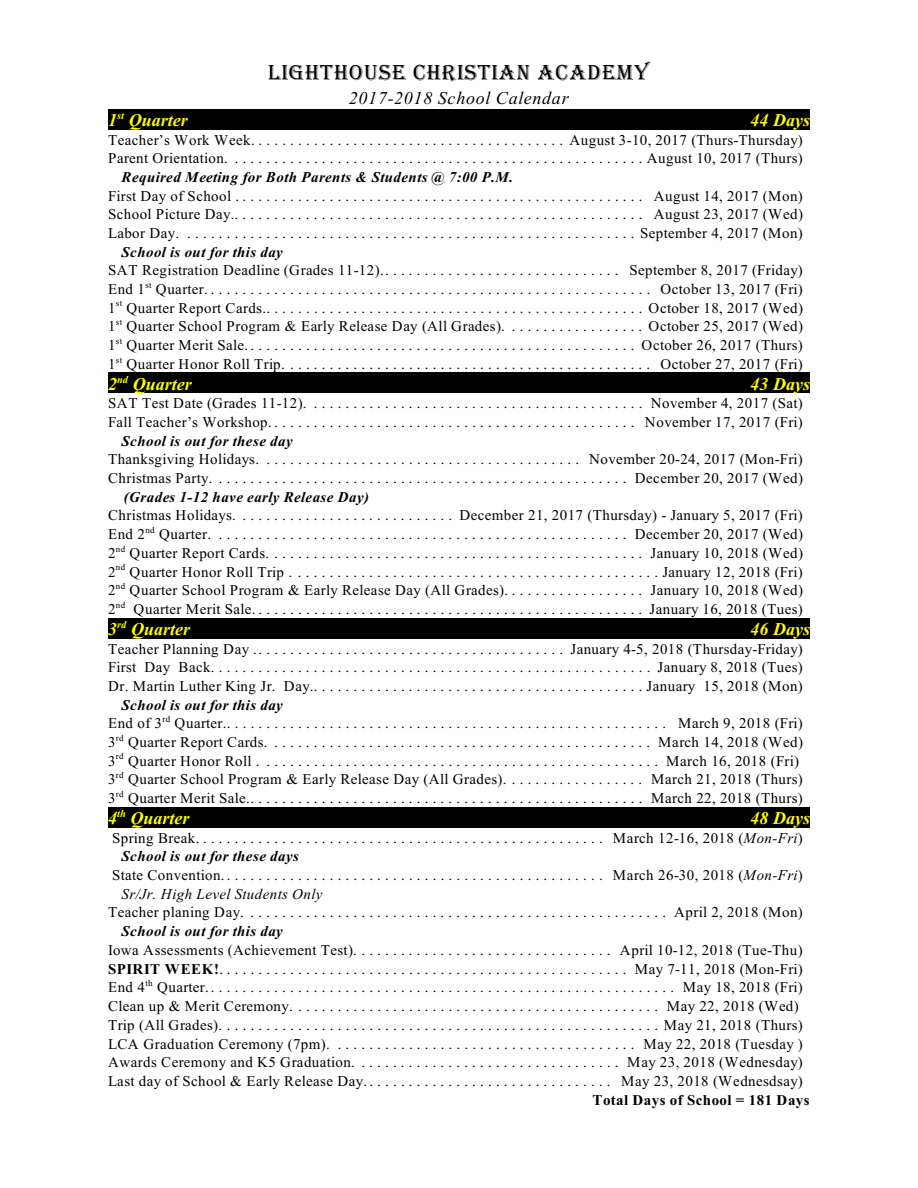
<style>
.page{position:relative;width:918px;height:1188px;background:#fff}
.page>*{position:absolute;margin:0;border:0;box-sizing:border-box;transform-origin:0 0}
.t1{font:22.35px "Algerian";letter-spacing:.04em;color:#000}
.t2{font:italic 700 18px "Times New Roman";color:#ff0}
.t3{font:italic 18px "Times New Roman";letter-spacing:.04em;color:#000}
.t4{font:15px/18.8px "Times New Roman";letter-spacing:.03em;color:#000}
.t5{font:italic 700 15px "Times New Roman";letter-spacing:.03em;color:#000}
.t6{font:italic 15px "Times New Roman";letter-spacing:.03em;color:#000}
.t7{font:700 15px "Times New Roman";letter-spacing:.03em;color:#000}
.t8{font:italic 700 10.5px "Times New Roman";letter-spacing:.015em;color:#ff0}
.t9{font:9px "Times New Roman";letter-spacing:.04em;color:#000}
.s1{font-style:italic}
.s2{font-weight:700}
</style>
<div class="page">
<div style="left:108px;top:109px;width:702px;height:20px;background:#000"></div>
<div style="left:108px;top:373px;width:702px;height:20px;background:#000"></div>
<div style="left:108px;top:618px;width:702px;height:20px;background:#000"></div>
<div style="left:108px;top:807px;width:702px;height:21px;background:#000"></div>
<h1 class="t1" style="left:268px;top:60px;width:382px">LIGHTHOUSE CHRISTIAN ACADEMY</h1>
<p class="t3" style="left:349px;top:92px;width:221px">2017-2018 School Calendar</p>
<p class="t8" style="left:117px;top:112px;width:9px">st</p>
<p class="t4" style="left:108px;top:132px;width:696px">Teacher’s Work Week. . . . . . . . . . . . . . . . . . . . . . . . . . . . . . . . . . . . . . . . August 3-10, 2017 (Thurs-Thursday)<br>Parent Orientation. ....................................................August 10, 2017 (Thurs)</p>
<p class="t5" style="left:122px;top:172px;width:393px">Required Meeting for Both Parents &amp; Students @ 7:00 P.M.</p>
<p class="t4" style="left:108px;top:188px;width:696px;text-align:justify">First Day of School .................................................... August 14, 2017 (Mon)<br>School Picture Day..................................................... August 23, 2017 (Wed)<br>Labor Day. .........................................................September 4, 2017 (Mon)</p>
<p class="t5" style="left:122px;top:247px;width:163px">School is out for this day</p>
<p class="t4" style="left:108px;top:262px;width:696px">SAT Registration Deadline (Grades 11-12).. . . . . . . . . . . . . . . . . . . . . . . . . . . . . . September 8, 2017 (Friday)<br>End 1 Quarter.........................................................</p>
<p class="t2" style="left:108px;top:113px;width:81px">1 Quarter</p>
<p class="t2" style="left:751px;top:113px;width:61px">44 Days</p>
<p class="t9" style="left:145px;top:281px;width:8px">st</p>
<p class="t4" style="left:108px;top:281px;width:696px;text-align:right">October 13, 2017 (Fri)<br>1 Quarter Report Cards.................................................October 18, 2017 (Wed)</p>
<p class="t9" style="left:116px;top:300px;width:8px">st</p>
<p class="t4" style="left:108px;top:318px;width:696px">1 Quarter School Program &amp; Early Release Day (All Grades). . . . . . . . . . . . . . . . . . October 25, 2017 (Wed)</p>
<p class="t9" style="left:116px;top:319px;width:8px">st</p>
<p class="t4" style="left:108px;top:337px;width:528px">1 Quarter Merit Sale..................................................</p>
<p class="t9" style="left:116px;top:338px;width:8px">st</p>
<p class="t4" style="left:108px;top:337px;width:696px;text-indent:534px">October 26, 2017 (Thurs)<br>1 Quarter Honor Roll Trip...............................................</p>
<p class="t9" style="left:116px;top:356px;width:8px">st</p>
<p class="t4" style="left:660px;top:356px;width:144px">October 27, 2017 (Fri)</p>
<p class="t2" style="left:108px;top:377px;width:85px">2 Quarter</p>
<p class="t2" style="left:751px;top:377px;width:61px">43 Days</p>
<p class="t8" style="left:117px;top:375px;width:13px">nd</p>
<p class="t4" style="left:108px;top:395px;width:696px">SAT Test Date (Grades 11-12). .......................................... November 4, 2017 (Sat)<br>Fall Teacher’s Workshop............................................... November 17, 2017 (Fri)</p>
<p class="t5" style="left:122px;top:436px;width:173px">School is out for these day</p>
<p class="t4" style="left:108px;top:451px;width:696px">Thanksgiving Holidays. . . . . . . . . . . . . . . . . . . . . . . . . . . . . . . . . . . . . . . . . November 20-24, 2017 (Mon-Fri)<br>Christmas Party. .................................................... December 20, 2017 (Wed)</p>
<p class="t5" style="left:124px;top:492px;width:247px">(Grades 1-12 have early Release Day)</p>
<p class="t4" style="left:108px;top:507px;width:696px">Christmas Holidays. . . . . . . . . . . . . . . . . . . . . . . . . . . . December 21, 2017 (Thursday) - January 5, 2017 (Fri)<br>End 2 Quarter. ....................................................</p>
<p class="t9" style="left:145px;top:527px;width:11px">nd</p>
<p class="t4" style="left:108px;top:526px;width:696px;text-indent:527px">December 20, 2017 (Wed)<br>2 Quarter Report Cards................................................</p>
<p class="t9" style="left:116px;top:545px;width:11px">nd</p>
<p class="t4" style="left:108px;top:545px;width:696px;text-align:right">January 10, 2018 (Wed)<br>2 Quarter Honor Roll Trip . ..............................................January 12, 2018 (Fri)</p>
<p class="t9" style="left:116px;top:564px;width:11px">nd</p>
<p class="t4" style="left:108px;top:582px;width:536px">2 Quarter School Program &amp; Early Release Day (All Grades). . . . . . . . . . . . . . . . . .</p>
<p class="t9" style="left:116px;top:583px;width:11px">nd</p>
<p class="t4" style="left:651px;top:582px;width:154px">January 10, 2018 (Wed)</p>
<p class="t4" style="left:108px;top:601px;width:536px">2 Quarter Merit Sale..................................................</p>
<p class="t9" style="left:116px;top:601px;width:11px">nd</p>
<p class="t4" style="left:650px;top:601px;width:155px">January 16, 2018 (Tues)</p>
<p class="t2" style="left:108px;top:622px;width:84px">3 Quarter</p>
<p class="t2" style="left:751px;top:622px;width:61px">46 Days</p>
<p class="t8" style="left:117px;top:621px;width:11px">rd</p>
<p class="t4" style="left:108px;top:641px;width:696px;text-align:justify">Teacher Planning Day .. . . . . . . . . . . . . . . . . . . . . . . . . . . . . . . . . . . . . . . January 4-5, 2018 (Thursday-Friday)<br>First Day Back........................................................ January 8, 2018 (Tues)<br>Dr. Martin Luther King Jr. Day...........................................January 15, 2018 (Mon)</p>
<p class="t5" style="left:122px;top:700px;width:163px">School is out for this day</p>
<p class="t4" style="left:108px;top:715px;width:560px">End of 3 Quarter.........................................................</p>
<p class="t9" style="left:163px;top:716px;width:9px">rd</p>
<p class="t4" style="left:678px;top:715px;width:126px">March 9, 2018 (Fri)</p>
<p class="t4" style="left:108px;top:734px;width:544px">3 Quarter Report Cards. ................................................</p>
<p class="t9" style="left:116px;top:734px;width:9px">rd</p>
<p class="t4" style="left:658px;top:734px;width:146px">March 14, 2018 (Wed)</p>
<p class="t4" style="left:108px;top:753px;width:552px">3 Quarter Honor Roll . ..................................................</p>
<p class="t9" style="left:116px;top:753px;width:9px">rd</p>
<p class="t4" style="left:666px;top:753px;width:134px">March 16, 2018 (Fri)</p>
<p class="t4" style="left:108px;top:771px;width:536px">3 Quarter School Program &amp; Early Release Day (All Grades). . . . . . . . . . . . . . . . . .</p>
<p class="t9" style="left:116px;top:772px;width:9px">rd</p>
<p class="t4" style="left:651px;top:771px;width:153px">March 21, 2018 (Thurs)</p>
<p class="t4" style="left:108px;top:790px;width:536px">3 Quarter Merit Sale...................................................</p>
<p class="t9" style="left:116px;top:791px;width:9px">rd</p>
<p class="t4" style="left:651px;top:790px;width:153px">March 22, 2018 (Thurs)</p>
<p class="t2" style="left:108px;top:812px;width:83px">4 Quarter</p>
<p class="t2" style="left:751px;top:812px;width:61px">48 Days</p>
<p class="t8" style="left:117px;top:810px;width:10px">th</p>
<p class="t4" style="left:112px;top:830px;width:692px">Spring Break.................................................... March 12-16, 2018 (<span class="s1">Mon-Fri</span>)</p>
<p class="t5" style="left:122px;top:851px;width:179px">School is out for these days</p>
<p class="t4" style="left:112px;top:867px;width:692px">State Convention................................................. March 26-30, 2018 (<span class="s1">Mon-Fri</span>)</p>
<p class="t6" style="left:122px;top:888px;width:203px">Sr/Jr. High Level Students Only</p>
<p class="t4" style="left:108px;top:905px;width:696px">Teacher planing Day. ..................................................... April 2, 2018 (Mon)</p>
<p class="t5" style="left:122px;top:926px;width:163px">School is out for this day</p>
<p class="t4" style="left:108px;top:942px;width:696px;text-align:justify">Iowa Assessments (Achievement Test). . . . . . . . . . . . . . . . . . . . . . . . . . . . . . . . . April 10-12, 2018 (Tue-Thu)<br><span class="s2">SPIRIT WEEK!</span>.................................................... May 7-11, 2018 (Mon-Fri)<br>End 4 Quarter............................................................</p>
<p class="t9" style="left:146px;top:980px;width:9px">th</p>
<p class="t4" style="left:108px;top:979px;width:696px;text-indent:575px">May 18, 2018 (Fri)<br>Clean up &amp; Merit Ceremony............................................... May 22, 2018 (Wed)<br>Trip (All Grades)........................................................May 21, 2018 (Thurs)<br>LCA Graduation Ceremony (7pm). ...................................... May 22, 2018 (Tuesday )<br>Awards Ceremony and K5 Graduation. . . . . . . . . . . . . . . . . . . . . . . . . . . . . . . . . . May 23, 2018 (Wednesday)<br>Last day of School &amp; Early Release Day. . . . . . . . . . . . . . . . . . . . . . . . . . . . . . . . May 23, 2018 (Wednesdsay)</p>
<p class="t7" style="left:592px;top:1095px;width:219px">Total Days of School = 181 Days</p>
</div>
